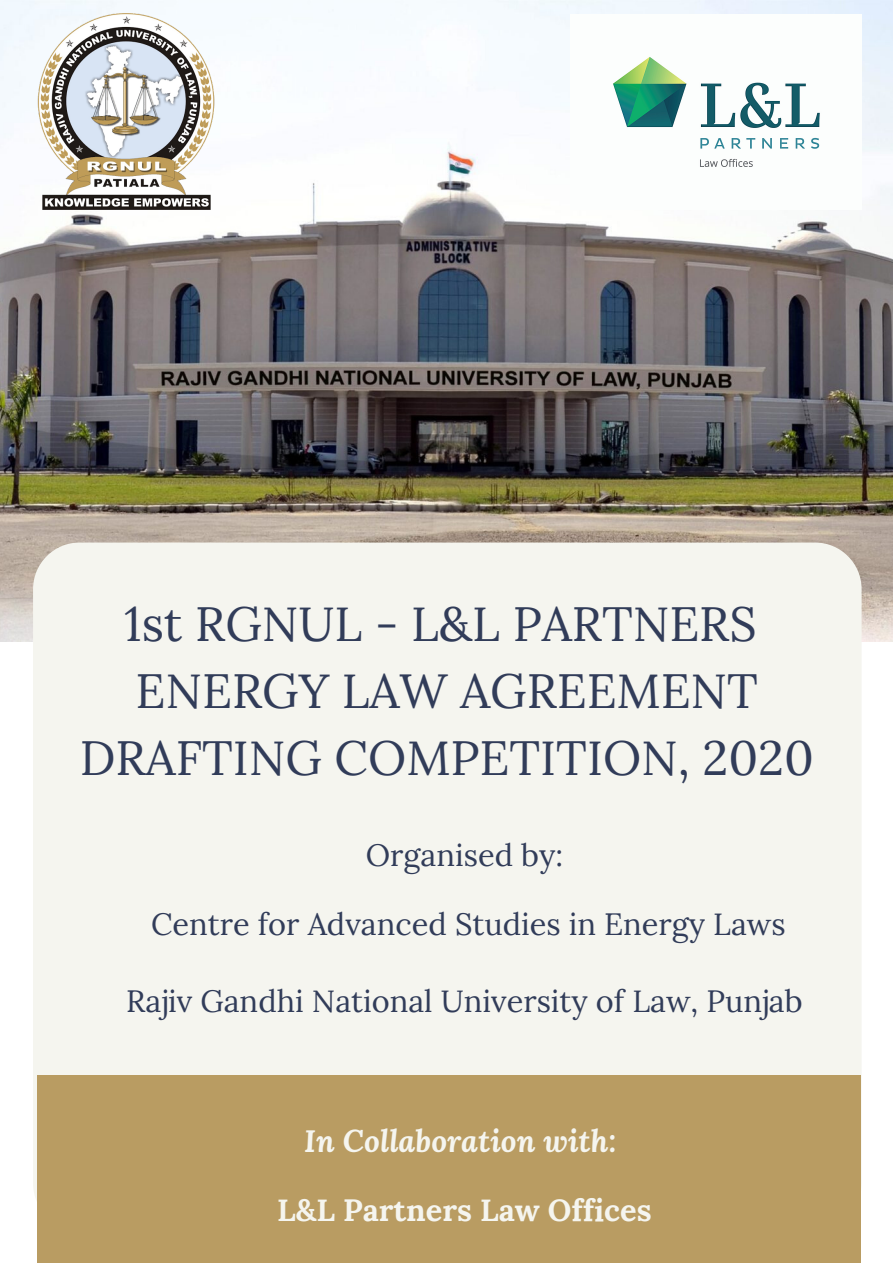
<style>
.page{position:relative;width:893px;height:1263px;background:#fff}
.page>*{position:absolute;margin:0;border:0;box-sizing:border-box;transform-origin:0 0}
.t1{font:48px/67px "Lora";color:#313c59;text-align:center}
.t2{font:30.75px "Lora";color:#313c59}
.t3{font:700 30.75px "Lora";color:#f5f5ef}
.t4{font:italic 700 30.75px "Lora";color:#f5f5ef}
</style>
<div class="page">
<img style="left:0;top:0;width:893px;height:641px">
<div style="left:33px;top:542px;width:828px;height:688px;background:#f5f5ef;border-radius:47px"></div>
<div style="left:38px;top:1076px;width:823px;height:187px;background:#b99c62"></div>
<img style="left:570px;top:15px;width:291px;height:194px">
<img style="left:38px;top:14px;width:178px;height:195px">
<h1 class="t1" style="left:80px;top:590px;width:735px">1st RGNUL - L&amp;L PARTNERS<br>ENERGY LAW AGREEMENT<br>DRAFTING COMPETITION, 2020</h1>
<p class="t2" style="left:366px;top:835px;width:199px">Organised by:</p>
<p class="t2" style="left:151px;top:904px;width:636px">Centre for Advanced Studies in Energy Laws</p>
<p class="t2" style="left:126px;top:981px;width:678px">Rajiv Gandhi National University of Law, Punjab</p>
<p class="t4" style="left:304px;top:1120px;width:314px">In Collaboration with:</p>
<p class="t3" style="left:277px;top:1190px;width:376px">L&amp;L Partners Law Offices</p>
</div>
